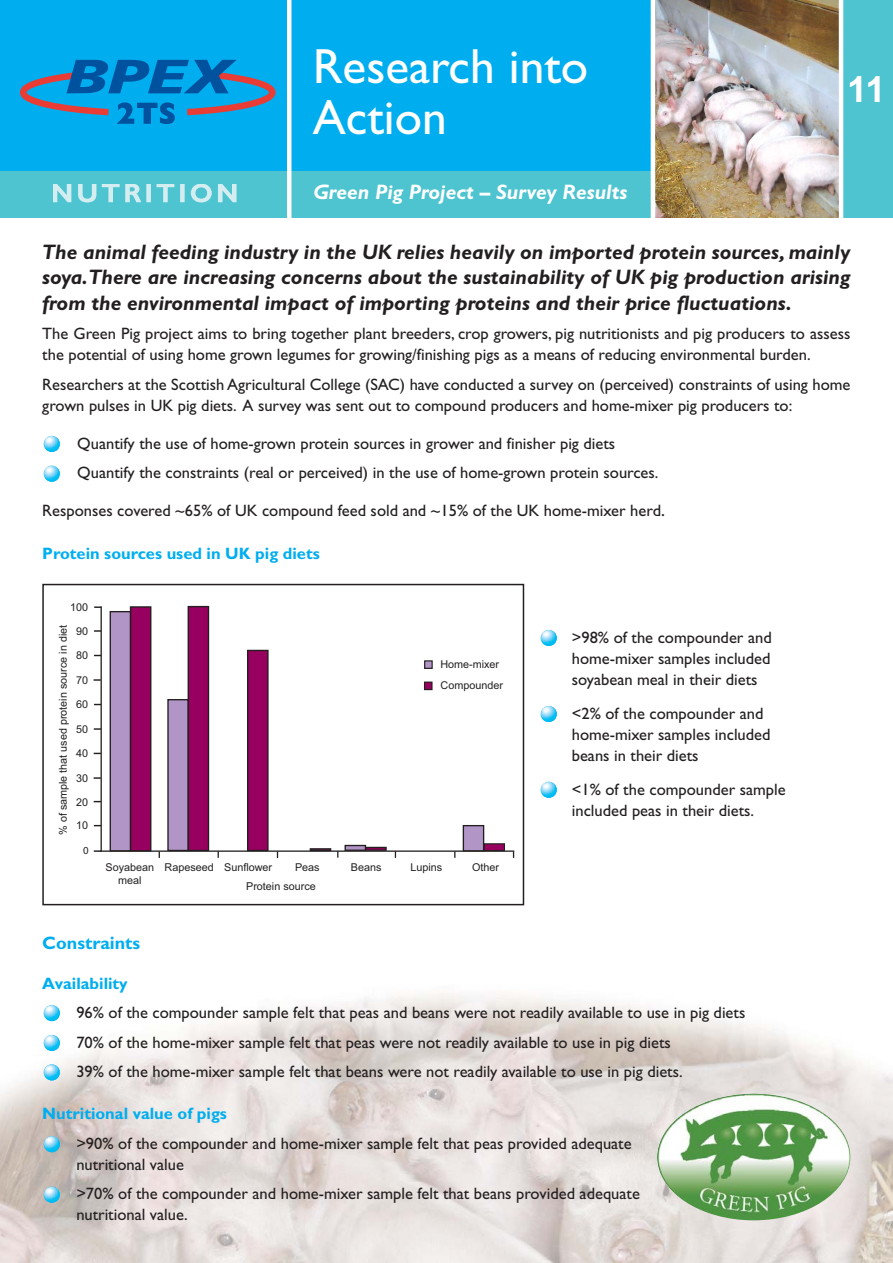
<style>
.page{position:relative;width:893px;height:1263px;background:#fff}
.page>*{position:absolute;margin:0;border:0;box-sizing:border-box;transform-origin:0 0}
.t1{font:49.5px/51px "Gill Sans";color:#fff}
.t2{font:700 36px "Arial";color:#fff}
.t3{font:italic 700 21px/25.5px "Gill Sans";color:#231f20;text-align:justify}
.t4{font:italic 700 21px "Gill Sans";color:#fff}
.t5{font:700 18px "Gill Sans";color:#00aeef}
.t6{font:16.5px/21px "Gill Sans";color:#231f20}
.t7{font:700 16.5px "Gill Sans";color:#00aeef}
.t8{font:10.8px/12.9px "Arial";color:#231f20;text-align:center}
.t9{font:10.8px "Myriad Pro";color:#231f20}
.s1{font-size:18px}
</style>
<div class="page">
<img style="left:0;top:993px;width:892px;height:270px">
<img style="left:44px;top:436px;width:16px;height:16px">
<img style="left:44px;top:466px;width:16px;height:16px">
<img style="left:541px;top:630px;width:16px;height:16px">
<img style="left:541px;top:706px;width:16px;height:16px">
<img style="left:541px;top:782px;width:16px;height:16px">
<img style="left:44px;top:1005px;width:16px;height:16px">
<img style="left:44px;top:1035px;width:16px;height:16px">
<img style="left:44px;top:1064px;width:16px;height:16px">
<img style="left:44px;top:1136px;width:16px;height:16px">
<img style="left:44px;top:1187px;width:16px;height:16px">
<div style="left:835px;top:0;width:57px;height:217px;background:#4dc4cf"></div>
<div style="left:0;top:0;width:658px;height:172px;background:#00aeef"></div>
<div style="left:0;top:171px;width:662px;height:46px;background:#4dc4cf"></div>
<img style="left:655px;top:0;width:184px;height:217px">
<hr style="left:651px;top:0;width:4px;height:222px;background:#fff">
<hr style="left:839px;top:0;width:4px;height:222px;background:#fff">
<svg style="left:20px;top:60px;width:256px;height:64px"></svg>
<hr style="left:287px;top:0;width:4px;height:225px;background:#fff">
<svg style="left:53px;top:184px;width:184px;height:18px"></svg>
<svg style="left:93px;top:605px;width:422px;height:253px"></svg>
<hr style="left:101px;top:606px;width:1px;height:246px;background:#231f20">
<svg style="left:94px;top:606px;width:7px;height:2px"></svg>
<svg style="left:94px;top:630px;width:7px;height:2px"></svg>
<svg style="left:94px;top:679px;width:7px;height:2px"></svg>
<svg style="left:94px;top:728px;width:7px;height:2px"></svg>
<svg style="left:94px;top:777px;width:7px;height:2px"></svg>
<svg style="left:94px;top:850px;width:6px;height:2px"></svg>
<hr style="left:100px;top:850px;width:414px;height:2px;background:#231f20">
<div style="left:110px;top:612px;width:21px;height:239px;background:#b195c6"></div>
<div style="left:110px;top:611px;width:21px;height:241px;border:1px solid #231f20"></div>
<div style="left:131px;top:607px;width:20px;height:244px;background:#97005e"></div>
<div style="left:130px;top:606px;width:21px;height:246px;border:1px solid #231f20"></div>
<div style="left:168px;top:700px;width:20px;height:150px;background:#b195c6"></div>
<div style="left:167px;top:699px;width:22px;height:152px;border:1px solid #231f20"></div>
<div style="left:188px;top:607px;width:20px;height:243px;background:#97005e"></div>
<div style="left:188px;top:606px;width:21px;height:245px;border:1px solid #231f20"></div>
<div style="left:248px;top:650px;width:20px;height:200px;background:#97005e"></div>
<div style="left:247px;top:650px;width:22px;height:201px;border:1px solid #231f20"></div>
<div style="left:310px;top:848px;width:21px;height:3px;border:1px solid #231f20"></div>
<hr style="left:345px;top:846px;width:20px;height:4px;background:#b195c6">
<div style="left:344px;top:845px;width:22px;height:6px;border:1px solid #231f20"></div>
<div style="left:365px;top:847px;width:22px;height:4px;border:1px solid #231f20"></div>
<div style="left:463px;top:826px;width:21px;height:25px;background:#b195c6"></div>
<div style="left:463px;top:825px;width:21px;height:27px;border:1px solid #231f20"></div>
<div style="left:484px;top:844px;width:20px;height:7px;background:#97005e"></div>
<div style="left:484px;top:843px;width:21px;height:8px;border:1px solid #231f20"></div>
<div style="left:425px;top:661px;width:7px;height:7px;background:#b195c6"></div>
<div style="left:424px;top:660px;width:9px;height:9px;border:1px solid #231f20"></div>
<div style="left:424px;top:682px;width:8px;height:8px;background:#97005e"></div>
<div style="left:424px;top:682px;width:8px;height:8px;border:1px solid #231f20"></div>
<div style="left:42px;top:584px;width:482px;height:321px;border:2px solid #231f20"></div>
<img style="left:657px;top:1094px;width:193px;height:126px;border-radius:50%">
<h1 class="t1" style="left:313px;top:46px;width:277px">Research into<br>Action</h1>
<p class="t4" style="left:313px;top:184px;width:315px">Green Pig Project – Survey Results</p>
<h2 class="t2" style="left:847px;top:76px;width:40px">11</h2>
<p class="t3" style="left:42px;top:241px;width:809px">The animal feeding industry in the UK relies heavily on imported protein sources, mainly soya.There are increasing concerns about the sustainability of UK pig production arising from the environmental impact of importing proteins and their price fluctuations.</p>
<p class="t6" style="left:42px;top:325px;width:809px">The Green Pig project aims to bring together plant breeders, crop growers, pig nutritionists and pig producers to assess the potential of using home grown legumes for growing/finishing pigs as a means of reducing environmental burden.</p>
<p class="t6" style="left:42px;top:376px;width:809px">Researchers at the Scottish Agricultural College (SAC) have conducted a survey on (perceived) constraints of using home grown pulses in UK pig diets. A survey was sent out to compound producers and home-mixer pig producers to:</p>
<p class="t6" style="left:77px;top:430px;width:583px;line-height:29.5px">Quantify the use of home-grown protein sources in grower and finisher pig diets<br>Quantify the constraints (real or perceived) in the use of home-grown protein sources.</p>
<p class="t6" style="left:42px;top:502px;width:624px">Responses covered ~65% of UK compound feed sold and ~15% of the UK home-mixer herd<span class="s1">.</span></p>
<p class="t7" style="left:42px;top:547px;width:279px">Protein sources used in UK pig diets</p>
<p class="t8" style="left:70px;top:602px;width:20px">100</p>
<p class="t8" style="left:58px;top:835px;width:212px;rotate:-90deg">% of sample that used protein source in diet</p>
<p class="t8" style="left:76px;top:626px;width:14px">90</p>
<p class="t8" style="left:76px;top:650px;width:14px">80</p>
<p class="t8" style="left:76px;top:674px;width:14px">70</p>
<p class="t8" style="left:76px;top:699px;width:14px">60</p>
<p class="t8" style="left:76px;top:724px;width:14px">50</p>
<p class="t8" style="left:76px;top:748px;width:14px">40</p>
<p class="t8" style="left:76px;top:773px;width:14px">30</p>
<p class="t8" style="left:76px;top:797px;width:14px">20</p>
<p class="t8" style="left:76px;top:820px;width:14px">10</p>
<p class="t9" style="left:83px;top:844px;width:7px">0</p>
<p class="t8" style="left:440px;top:655px;width:64px;line-height:21.1px;text-align:left">Home-mixer<br>Compounder</p>
<p class="t8" style="left:106px;top:862px;width:50px">Soyabean meal</p>
<p class="t8" style="left:165px;top:862px;width:109px">Rapeseed Sunflower</p>
<p class="t8" style="left:295px;top:862px;width:26px">Peas</p>
<p class="t8" style="left:351px;top:862px;width:32px">Beans</p>
<p class="t8" style="left:410px;top:862px;width:33px">Lupins</p>
<p class="t8" style="left:472px;top:862px;width:29px">Other</p>
<p class="t8" style="left:246px;top:881px;width:71px">Protein source</p>
<p class="t6" style="left:572px;top:629px;width:201px;text-align:justify">&gt;98% of the compounder and home-mixer samples included soyabean meal in their diets</p>
<p class="t6" style="left:572px;top:705px;width:200px">&lt;2% of the compounder and home-mixer samples included beans in their diets</p>
<p class="t6" style="left:572px;top:780px;width:215px">&lt;1% of the compounder sample included peas in their diets.</p>
<p class="t5" style="left:42px;top:937px;width:99px">Constraints</p>
<p class="t7" style="left:42px;top:977px;width:87px">Availability</p>
<p class="t6" style="left:76px;top:1000px;width:670px;line-height:29.5px">96% of the compounder sample felt that peas and beans were not readily available to use in pig diets<br>70% of the home-mixer sample felt that peas were not readily available to use in pig diets<br>39% of the home-mixer sample felt that beans were not readily available to use in pig diets.</p>
<p class="t7" style="left:42px;top:1108px;width:186px">Nutritional value of pigs</p>
<p class="t6" style="left:76px;top:1135px;width:557px">&gt;90% of the compounder and home-mixer sample felt that peas provided adequate nutritional value</p>
<p class="t6" style="left:76px;top:1185px;width:565px">&gt;70% of the compounder and home-mixer sample felt that beans provided adequate nutritional value.</p>
</div>
